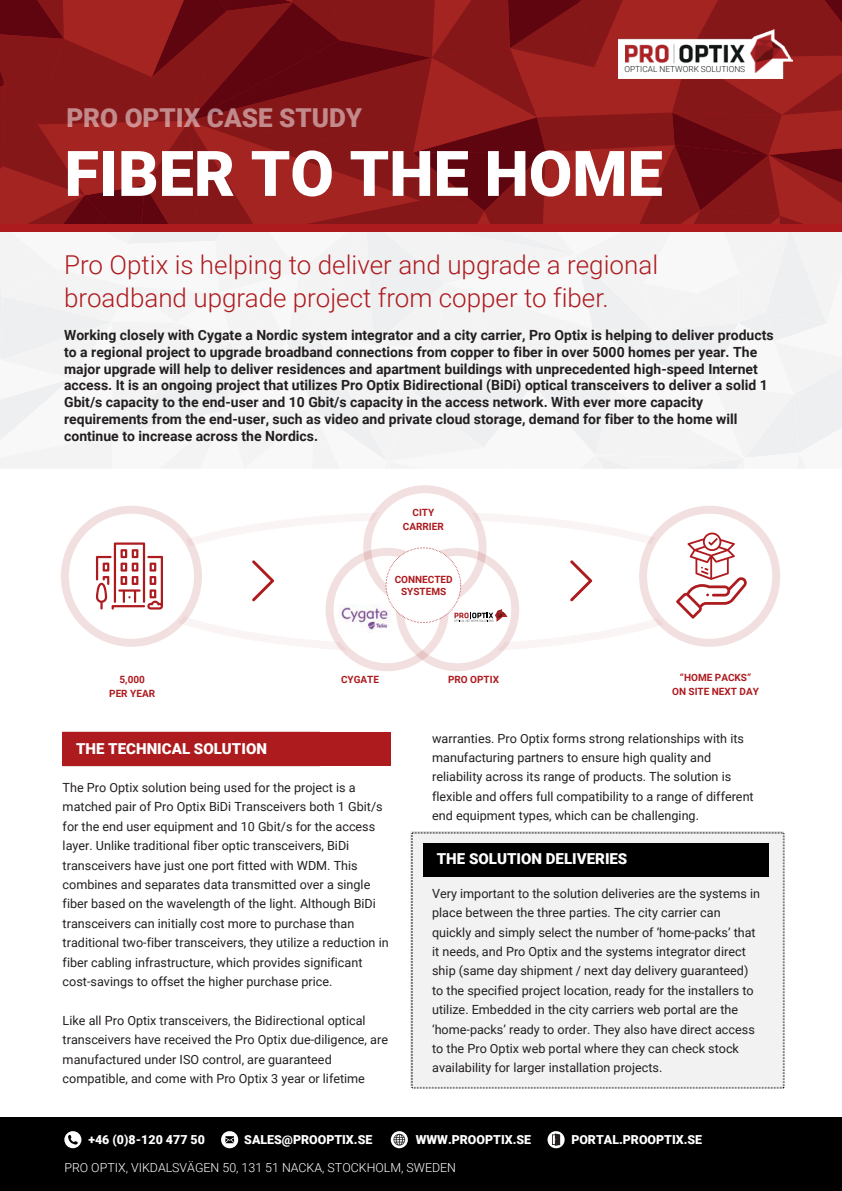
<style>
.page{position:relative;width:842px;height:1191px;background:#fff}
.page>*{position:absolute;margin:0;border:0;box-sizing:border-box;transform-origin:0 0}
.t1{font:900 63px "Roboto";color:#fff}
.t2{font:300 26px/33px "Roboto";color:#ae1b1f}
.t3{font:900 26px "Roboto";color:rgb(255 255 255/.5)}
.t4{font:900 15.1px "Roboto";color:#fff}
.t5{font:700 14px/16.8px "Roboto";color:#231f20}
.t6{font:12.6px/19.4px "Roboto";color:#231f20}
.t7{font:900 12.4px "Roboto";color:#fff}
.t8{font:300 12.4px "Roboto";color:#fff}
.t9{font:700 10px/14px "Roboto";color:#ae1b1f;text-align:center}
.t10{font:300 8.4px "Roboto";color:#131718}
</style>
<div class="page">
<div style="left:410px;top:831px;width:372px;height:255px;background:#f2f2f2"></div>
<svg style="left:330px;top:551px;width:115px;height:115px"></svg>
<svg style="left:400px;top:551px;width:115px;height:115px"></svg>
<div style="left:63px;top:732px;width:328px;height:33px;background:#ae1b1f"></div>
<div style="left:63px;top:732px;width:257px;height:34px;border:1px solid #ae1b1f"></div>
<div style="left:424px;top:843px;width:345px;height:33px;background:#000"></div>
<svg style="left:0;top:0;width:842px;height:469px"></svg>
<div style="left:0;top:1117px;width:842px;height:74px;background:#000"></div>
<svg style="left:64px;top:1131px;width:17px;height:17px"></svg>
<svg style="left:221px;top:1131px;width:17px;height:17px"></svg>
<svg style="left:391px;top:1131px;width:17px;height:17px"></svg>
<svg style="left:393px;top:1133px;width:12px;height:12px"></svg>
<svg style="left:547px;top:1131px;width:18px;height:17px"></svg>
<div style="left:61px;top:506px;width:141px;height:141px;border:8px solid #a31e22;border-radius:50%"></div>
<div style="left:639px;top:506px;width:141px;height:141px;border:8px solid #a31e22;border-radius:50%"></div>
<div style="left:363px;top:485px;width:124px;height:123px;border:8px solid #a31e22;border-radius:50%"></div>
<div style="left:326px;top:548px;width:123px;height:123px;border:8px solid #a31e22;border-radius:50%"></div>
<div style="left:396px;top:548px;width:123px;height:123px;border:8px solid #a31e22;border-radius:50%"></div>
<svg style="left:252px;top:560px;width:22px;height:41px"></svg>
<svg style="left:570px;top:560px;width:22px;height:41px"></svg>
<img style="left:339px;top:604px;width:54px;height:28px">
<div style="left:386px;top:547px;width:75px;height:75px;background:#fff;border-radius:50%"></div>
<div style="left:386px;top:547px;width:75px;height:76px;border:1px dashed #ae1b1f;border-radius:50%"></div>
<svg style="left:96px;top:542px;width:67px;height:67px"></svg>
<div style="left:0;top:225px;width:842px;height:7px;background:#ae1b1f"></div>
<svg style="left:676px;top:532px;width:71px;height:87px"></svg>
<img style="left:618px;top:30px;width:174px;height:48px">
<img style="left:625px;top:34px;width:162px;height:38px">
<svg style="left:452px;top:608px;width:57px;height:15px"></svg>
<h2 class="t3" style="left:66px;top:99px;width:297px">PRO OPTIX CASE STUDY</h2>
<p class="t10" style="left:624px;top:64px;width:122px">OPTICAL NETWORK SOLUTIONS</p>
<h1 class="t1" style="left:65px;top:129px;width:600px">FIBER TO THE HOME</h1>
<h2 class="t2" style="left:64px;top:247px;width:595px">Pro Optix is helping to deliver and upgrade a regional broadband upgrade project from copper to fiber.</h2>
<p class="t5" style="left:64px;top:326px;width:711px">Working closely with Cygate a Nordic system integrator and a city carrier, Pro Optix is helping to deliver products to a regional project to upgrade broadband connections from copper to fiber in over 5000 homes per year. The major upgrade will help to deliver residences and apartment buildings with unprecedented high-speed Internet access. It is an ongoing project that utilizes Pro Optix Bidirectional (BiDi) optical transceivers to deliver a solid 1<br>Gbit/s capacity to the end-user and 10 Gbit/s capacity in the access network. With ever more capacity requirements from the end-user, such as video and private cloud storage, demand for fiber to the home will continue to increase across the Nordics.</p>
<p class="t9" style="left:403px;top:505px;width:42px">CITY<br>CARRIER</p>
<p class="t9" style="left:395px;top:573px;width:60px;line-height:12px">CONNECTED<br>SYSTEMS</p>
<p class="t9" style="left:109px;top:672px;width:47px">5,000<br>PER YEAR</p>
<p class="t9" style="left:341px;top:672px;width:40px">CYGATE</p>
<p class="t9" style="left:448px;top:672px;width:53px">PRO OPTIX</p>
<p class="t9" style="left:672px;top:670px;width:88px">“HOME PACKS”<br>ON SITE NEXT DAY</p>
<p class="t4" style="left:76px;top:737px;width:192px">THE TECHNICAL SOLUTION</p>
<p class="t6" style="left:63px;top:777px;width:328px">The Pro Optix solution being used for the project is a matched pair of Pro Optix BiDi Transceivers both 1 Gbit/s for the end user equipment and 10 Gbit/s for the access layer. Unlike traditional fiber optic transceivers, BiDi transceivers have just one port fitted with WDM. This combines and separates data transmitted over a single fiber based on the wavelength of the light. Although BiDi transceivers can initially cost more to purchase than traditional two-fiber transceivers, they utilize a reduction in fiber cabling infrastructure, which provides significant cost-savings to offset the higher purchase price.</p>
<p class="t6" style="left:63px;top:1010px;width:327px">Like all Pro Optix transceivers, the Bidirectional optical transceivers have received the Pro Optix due-diligence, are manufactured under ISO control, are guaranteed compatible, and come with Pro Optix 3 year or lifetime</p>
<p class="t6" style="left:432px;top:728px;width:323px">warranties. Pro Optix forms strong relationships with its manufacturing partners to ensure high quality and reliability across its range of products. The solution is flexible and offers full compatibility to a range of different end equipment types, which can be challenging.</p>
<p class="t4" style="left:437px;top:848px;width:192px">THE SOLUTION DELIVERIES</p>
<p class="t6" style="left:432px;top:883px;width:329px">Very important to the solution deliveries are the systems in place between the three parties. The city carrier can quickly and simply select the number of ‘home-packs’ that it needs, and Pro Optix and the systems integrator direct ship (same day shipment / next day delivery guaranteed) to the specified project location, ready for the installers to utilize. Embedded in the city carriers web portal are the ‘home-packs’ ready to order. They also have direct access to the Pro Optix web portal where they can check stock availability for larger installation projects.</p>
<p class="t7" style="left:88px;top:1131px;width:118px">+46 (0)8-120 477 50</p>
<p class="t7" style="left:244px;top:1131px;width:130px">SALES@PROOPTIX.SE</p>
<p class="t7" style="left:416px;top:1131px;width:117px">WWW.PROOPTIX.SE</p>
<p class="t7" style="left:571px;top:1131px;width:132px">PORTAL.PROOPTIX.SE</p>
<p class="t8" style="left:64px;top:1158px;width:393px">PRO OPTIX, VIKDALSVÄGEN 50, 131 51 NACKA, STOCKHOLM, SWEDEN</p>
</div>
